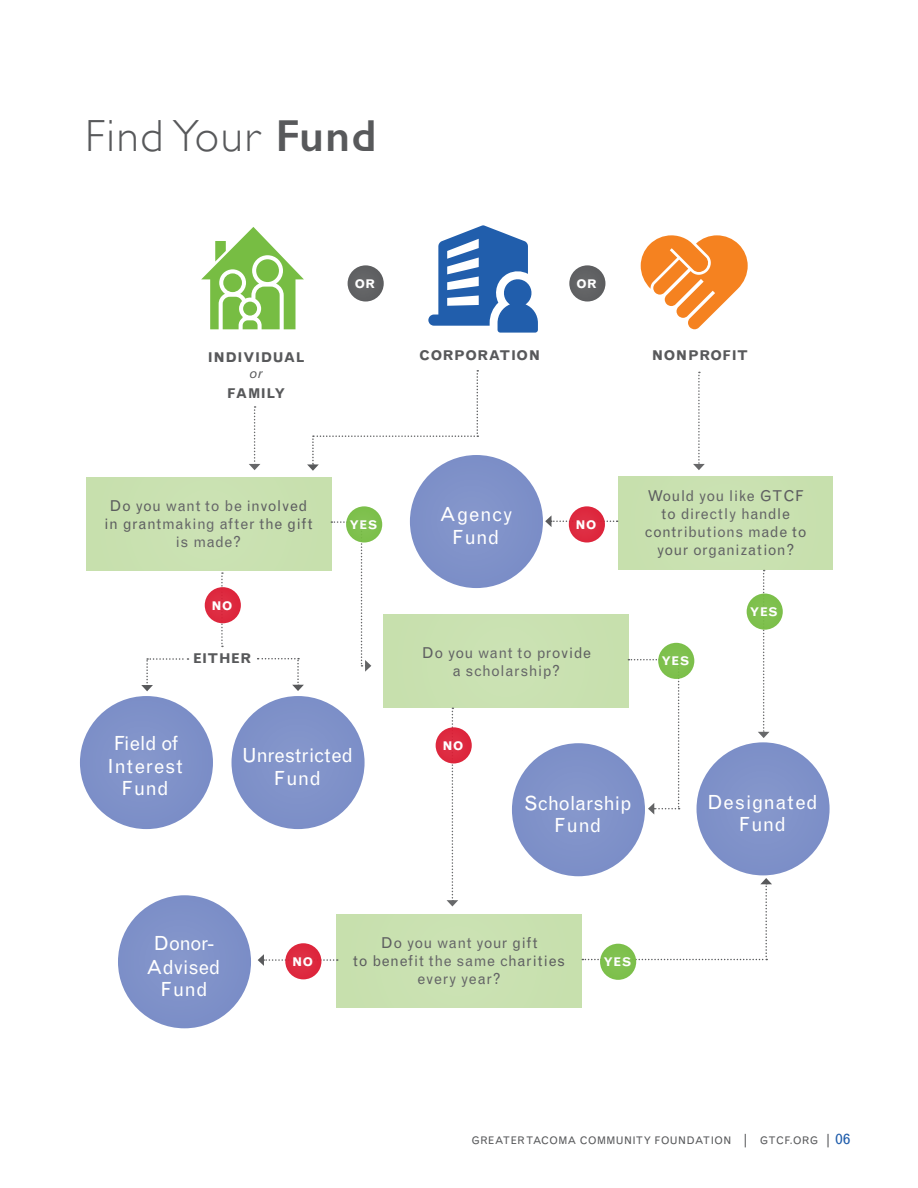
<style>
.page{position:relative;width:918px;height:1188px;background:#fff}
.page>*{position:absolute;margin:0;border:0;box-sizing:border-box;transform-origin:0 0}
.t1{font:300 45px "Gill Sans";letter-spacing:.04em;color:#58595b}
.t2{font:19.5px/22.5px "Grotesque MT Std";letter-spacing:.005em;color:#fff;text-align:center}
.t3{font:19.5px/22.5px "Grotesque MT Std";letter-spacing:.03em;color:#fff;text-align:center}
.t4{font:19.5px/22.5px "Grotesque MT Std";letter-spacing:.035em;color:#fff;text-align:center}
.t5{font:15px/18px "Grotesque MT Std";letter-spacing:.035em;color:#58595b;text-align:center}
.t6{font:700 13.5px "Grotesque MT Std";letter-spacing:.04em;color:#58595b}
.t7{font:italic 13.5px "Grotesque MT Std";color:#58595b}
.t8{font:700 12px "Grotesque MT Std";letter-spacing:.04em;color:#fff}
.t9{font:10.5px "Grotesque MT Std";letter-spacing:.04em;color:#58595b}
.s1{font-weight:600}
.s2{font-size:13.5px}
.s3{font-size:15px;color:#215eac}
</style>
<div class="page">
<div style="left:410px;top:455px;width:133px;height:133px;background:#7a8dc7;border-radius:50%"></div>
<div style="left:697px;top:742px;width:133px;height:133px;background:#7a8dc7;border-radius:50%"></div>
<div style="left:512px;top:743px;width:133px;height:133px;background:#7a8dc7;border-radius:50%"></div>
<div style="left:232px;top:696px;width:133px;height:133px;background:#7a8dc7;border-radius:50%"></div>
<div style="left:80px;top:696px;width:133px;height:133px;background:#7a8dc7;border-radius:50%"></div>
<div style="left:118px;top:895px;width:133px;height:133px;background:#7a8dc7;border-radius:50%"></div>
<div style="left:86px;top:477px;width:245px;height:94px;background:#c7e0ad"></div>
<div style="left:336px;top:914px;width:246px;height:93px;background:#c7e0ad"></div>
<div style="left:619px;top:476px;width:214px;height:93px;background:#c7e0ad"></div>
<div style="left:384px;top:615px;width:245px;height:93px;background:#c7e0ad"></div>
<div style="left:348px;top:265px;width:36px;height:37px;background:#616264;border-radius:50%"></div>
<div style="left:569px;top:265px;width:36px;height:37px;background:#616264;border-radius:50%"></div>
<svg style="left:249px;top:406px;width:11px;height:64px"></svg>
<svg style="left:307px;top:370px;width:171px;height:101px"></svg>
<svg style="left:693px;top:372px;width:12px;height:98px"></svg>
<svg style="left:221px;top:572px;width:2px;height:75px"></svg>
<div style="left:205px;top:587px;width:36px;height:36px;background:#dd2a40;border-radius:50%"></div>
<svg style="left:141px;top:658px;width:48px;height:33px"></svg>
<svg style="left:258px;top:658px;width:46px;height:33px"></svg>
<svg style="left:331px;top:521px;width:40px;height:151px"></svg>
<div style="left:346px;top:506px;width:36px;height:37px;background:#7fc04e;border-radius:50%"></div>
<svg style="left:628px;top:659px;width:52px;height:156px"></svg>
<div style="left:658px;top:643px;width:36px;height:36px;background:#7fc04e;border-radius:50%"></div>
<svg style="left:758px;top:570px;width:12px;height:168px"></svg>
<div style="left:747px;top:594px;width:36px;height:36px;background:#7fc04e;border-radius:50%"></div>
<svg style="left:545px;top:515px;width:73px;height:12px"></svg>
<div style="left:569px;top:506px;width:36px;height:37px;background:#dd2a40;border-radius:50%"></div>
<svg style="left:447px;top:708px;width:11px;height:198px"></svg>
<div style="left:436px;top:727px;width:36px;height:36px;background:#dd2a40;border-radius:50%"></div>
<svg style="left:582px;top:878px;width:190px;height:82px"></svg>
<div style="left:600px;top:944px;width:36px;height:36px;background:#7fc04e;border-radius:50%"></div>
<svg style="left:258px;top:954px;width:80px;height:12px"></svg>
<div style="left:285px;top:943px;width:36px;height:36px;background:#dd2a40;border-radius:50%"></div>
<svg style="left:641px;top:235px;width:107px;height:94px"></svg>
<svg style="left:428px;top:225px;width:110px;height:108px"></svg>
<svg style="left:201px;top:227px;width:103px;height:102px"></svg>
<h1 class="t1" style="left:85px;top:101px;width:293px">Find Your <span class="s1">Fund</span></h1>
<p class="t6" style="left:208px;top:349px;width:98px">INDIVIDUAL</p>
<p class="t7" style="left:250px;top:365px;width:15px">or</p>
<p class="t6" style="left:227px;top:385px;width:60px">FAMILY</p>
<p class="t5" style="left:105px;top:497px;width:210px">Do you want to be involved in grantmaking after the gift is made?</p>
<p class="t8" style="left:212px;top:598px;width:22px">NO</p>
<p class="t6" style="left:193px;top:651px;width:60px">EITHER</p>
<p class="t8" style="left:355px;top:276px;width:22px">OR</p>
<p class="t8" style="left:576px;top:276px;width:22px">OR</p>
<p class="t6" style="left:419px;top:347px;width:122px">CORPORATION</p>
<p class="t6" style="left:652px;top:347px;width:98px">NONPROFIT</p>
<p class="t8" style="left:349px;top:517px;width:29px">YES</p>
<h2 class="t3" style="left:439px;top:504px;width:75px">Agency<br>Fund</h2>
<p class="t8" style="left:576px;top:517px;width:22px">NO</p>
<p class="t5" style="left:422px;top:644px;width:171px">Do you want to provide a scholarship?</p>
<p class="t5" style="left:645px;top:487px;width:163px">Would you like GTCF to directly handle contributions made to your organization?</p>
<p class="t8" style="left:661px;top:654px;width:29px">YES</p>
<p class="t8" style="left:750px;top:605px;width:29px">YES</p>
<h2 class="t3" style="left:108px;top:733px;width:77px">Field of<br>Interest<br>Fund</h2>
<h2 class="t2" style="left:242px;top:745px;width:112px">Unrestricted<br>Fund</h2>
<p class="t8" style="left:442px;top:738px;width:22px">NO</p>
<h2 class="t2" style="left:524px;top:792px;width:109px">Scholarship<br>Fund</h2>
<h2 class="t2" style="left:146px;top:931px;width:76px;line-height:23.2px">Donor-<br>Advised<br>Fund</h2>
<p class="t5" style="left:353px;top:934px;width:214px">Do you want your gift<br>to benefit the same charities every year?</p>
<p class="t8" style="left:292px;top:954px;width:22px">NO</p>
<p class="t8" style="left:603px;top:955px;width:29px">YES</p>
<h2 class="t4" style="left:707px;top:791px;width:112px">Designated<br>Fund</h2>
<p class="t9" style="left:472px;top:1134px;width:380px">GREATER TACOMA COMMUNITY FOUNDATION <span class="s2">|</span> GTCF.ORG <span class="s2">|</span> <span class="s3">06</span></p>
</div>
